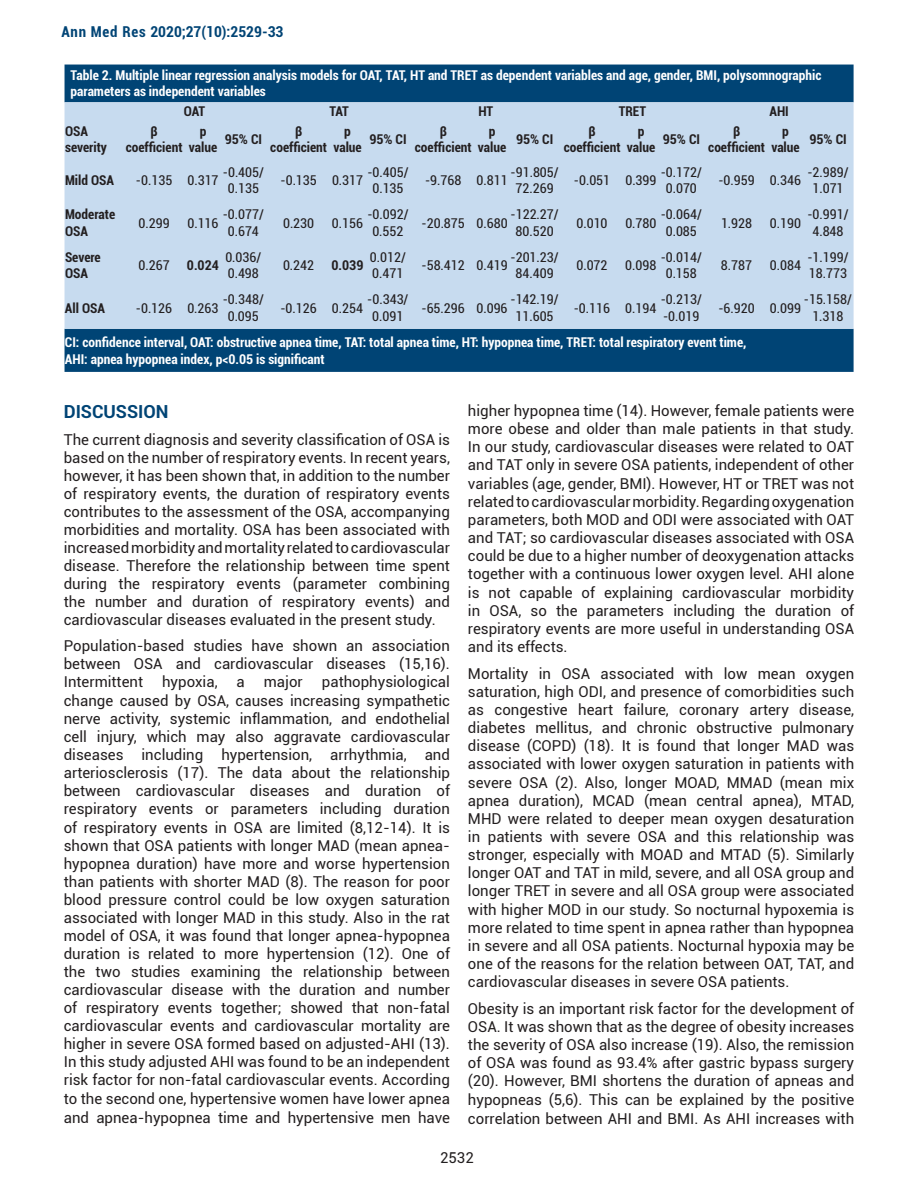
<style>
.page{position:relative;width:918px;height:1188px;background:#fff}
.page>*{position:absolute;margin:0;border:0;box-sizing:border-box;transform-origin:0 0}
.t1{font:700 18px "Roboto";color:#004475}
.t2{font:15px/18.1px "Roboto";color:#231f20;text-align:justify}
.t3{font:700 condensed 15px "Roboto";color:#004475}
.t4{font:condensed 13.5px/16.2px "Roboto";color:#231f20;text-align:center}
.t5{font:700 condensed 13.5px/16.2px "Roboto";color:#fff}
.t6{font:700 condensed 13.5px/16.2px "Roboto";color:#231f20;text-align:center}
</style>
<div class="page">
<div style="left:65px;top:65px;width:789px;height:307px;background:#004475"></div>
<div style="left:65px;top:102px;width:789px;height:227px;background:#c7dbef"></div>
<p class="t3" style="left:61px;top:21px;width:224px">Ann Med Res 2020;27(10):2529-33</p>
<p class="t5" style="left:71px;top:67px;width:753px">Table 2. Multiple linear regression analysis models for OAT, TAT, HT and TRET as dependent variables and age, gender, BMI, polysomnographic parameters as independent variables</p>
<p class="t6" style="left:184px;top:103px;width:23px">OAT</p>
<p class="t6" style="left:329px;top:103px;width:21px">TAT</p>
<p class="t6" style="left:478px;top:103px;width:16px">HT</p>
<p class="t6" style="left:619px;top:103px;width:29px">TRET</p>
<p class="t6" style="left:770px;top:103px;width:21px">AHI</p>
<p class="t6" style="left:65px;top:123px;width:43px;text-align:left">OSA severity</p>
<p class="t6" style="left:126px;top:123px;width:58px">β coefficient</p>
<p class="t6" style="left:189px;top:123px;width:30px">p value</p>
<p class="t6" style="left:225px;top:131px;width:39px">95% CI</p>
<p class="t6" style="left:270px;top:123px;width:58px">β coefficient</p>
<p class="t6" style="left:333px;top:123px;width:30px">p value</p>
<p class="t6" style="left:369px;top:131px;width:39px">95% CI</p>
<p class="t6" style="left:415px;top:123px;width:58px">β coefficient</p>
<p class="t6" style="left:478px;top:123px;width:30px">p value</p>
<p class="t6" style="left:516px;top:131px;width:39px">95% CI</p>
<p class="t6" style="left:564px;top:123px;width:58px">β coefficient</p>
<p class="t6" style="left:627px;top:123px;width:30px">p value</p>
<p class="t6" style="left:663px;top:131px;width:39px">95% CI</p>
<p class="t6" style="left:708px;top:123px;width:58px">β coefficient</p>
<p class="t6" style="left:771px;top:123px;width:30px">p value</p>
<p class="t6" style="left:809px;top:131px;width:39px">95% CI</p>
<p class="t6" style="left:65px;top:172px;width:51px">Mild OSA</p>
<p class="t4" style="left:136px;top:172px;width:84px">-0.135 0.317</p>
<p class="t4" style="left:223px;top:164px;width:43px">-0.405/<br>0.135</p>
<p class="t4" style="left:281px;top:172px;width:84px">-0.135 0.317</p>
<p class="t4" style="left:367px;top:164px;width:43px">-0.405/<br>0.135</p>
<p class="t4" style="left:425px;top:172px;width:84px">-9.768 0.811</p>
<p class="t4" style="left:511px;top:164px;width:50px">-91.805/<br>72.269</p>
<p class="t4" style="left:574px;top:172px;width:84px">-0.051 0.399</p>
<p class="t4" style="left:661px;top:164px;width:43px">-0.172/<br>0.070</p>
<p class="t4" style="left:718px;top:172px;width:84px">-0.959 0.346</p>
<p class="t4" style="left:807px;top:164px;width:43px">-2.989/<br>1.071</p>
<p class="t6" style="left:65px;top:206px;width:52px;text-align:left">Moderate<br>OSA</p>
<p class="t4" style="left:139px;top:214px;width:33px">0.299</p>
<p class="t4" style="left:187px;top:214px;width:33px">0.116</p>
<p class="t4" style="left:223px;top:206px;width:43px">-0.077/<br>0.674</p>
<p class="t4" style="left:283px;top:214px;width:33px">0.230</p>
<p class="t4" style="left:332px;top:214px;width:33px">0.156</p>
<p class="t4" style="left:367px;top:206px;width:43px">-0.092/<br>0.552</p>
<p class="t4" style="left:422px;top:214px;width:88px">-20.875 0.680</p>
<p class="t4" style="left:511px;top:206px;width:50px">-122.27/<br>80.520</p>
<p class="t4" style="left:576px;top:214px;width:33px">0.010</p>
<p class="t4" style="left:625px;top:214px;width:33px">0.780</p>
<p class="t4" style="left:661px;top:206px;width:43px">-0.064/<br>0.085</p>
<p class="t4" style="left:721px;top:214px;width:33px">1.928</p>
<p class="t4" style="left:770px;top:214px;width:33px">0.190</p>
<p class="t4" style="left:807px;top:206px;width:43px">-0.991/<br>4.848</p>
<p class="t6" style="left:65px;top:249px;width:37px;text-align:left">Severe<br>OSA</p>
<p class="t4" style="left:138px;top:257px;width:33px">0.267</p>
<p class="t6" style="left:187px;top:257px;width:33px">0.024</p>
<p class="t4" style="left:225px;top:249px;width:37px;text-align:left">0.036/<br>0.498</p>
<p class="t4" style="left:283px;top:257px;width:33px">0.242</p>
<p class="t6" style="left:332px;top:257px;width:33px">0.039</p>
<p class="t4" style="left:370px;top:249px;width:37px;text-align:left">0.012/<br>0.471</p>
<p class="t4" style="left:422px;top:257px;width:88px">-58.412 0.419</p>
<p class="t4" style="left:511px;top:249px;width:50px">-201.23/<br>84.409</p>
<p class="t4" style="left:576px;top:257px;width:33px">0.072</p>
<p class="t4" style="left:625px;top:257px;width:33px">0.098</p>
<p class="t4" style="left:661px;top:249px;width:43px">-0.014/<br>0.158</p>
<p class="t4" style="left:721px;top:257px;width:33px">8.787</p>
<p class="t4" style="left:770px;top:257px;width:33px">0.084</p>
<p class="t4" style="left:807px;top:249px;width:43px;text-align:left">-1.199/<br>18.773</p>
<p class="t6" style="left:65px;top:299px;width:42px">All OSA</p>
<p class="t4" style="left:136px;top:299px;width:84px">-0.126 0.263</p>
<p class="t4" style="left:223px;top:291px;width:43px">-0.348/<br>0.095</p>
<p class="t4" style="left:280px;top:299px;width:84px">-0.126 0.254</p>
<p class="t4" style="left:367px;top:291px;width:43px">-0.343/<br>0.091</p>
<p class="t4" style="left:422px;top:299px;width:88px">-65.296 0.096</p>
<p class="t4" style="left:511px;top:291px;width:50px">-142.19/<br>11.605</p>
<p class="t4" style="left:574px;top:299px;width:84px">-0.116 0.194</p>
<p class="t4" style="left:661px;top:291px;width:43px;text-align:left">-0.213/ -0.019</p>
<p class="t4" style="left:718px;top:299px;width:84px">-6.920 0.099</p>
<p class="t4" style="left:804px;top:291px;width:50px">-15.158/<br>1.318</p>
<p class="t5" style="left:65px;top:334px;width:683px">CI: confidence interval, OAT: obstructive apnea time, TAT: total apnea time, HT: hypopnea time, TRET: total respiratory event time,<br>AHI: apnea hypopnea index, p&lt;0.05 is significant</p>
<p class="t1" style="left:64px;top:399px;width:106px">DISCUSSION</p>
<p class="t2" style="left:64px;top:430px;width:388px">The current diagnosis and severity classification of OSA is based on the number of respiratory events. In recent years, however, it has been shown that, in addition to the number of respiratory events, the duration of respiratory events contributes to the assessment of the OSA, accompanying morbidities and mortality. OSA has been associated with increased morbidity and mortality related to cardiovascular disease. Therefore the relationship between time spent during the respiratory events (parameter combining the number and duration of respiratory events) and cardiovascular diseases evaluated in the present study.</p>
<p class="t2" style="left:64px;top:636px;width:388px">Population-based studies have shown an association between OSA and cardiovascular diseases (15,16).<br>Intermittent</p>
<p class="t2" style="left:64px;top:672px;width:388px;text-indent:258px">pathophysiological change caused by OSA, causes increasing sympathetic nerve activity, systemic inflammation, and endothelial cell injury, which may also aggravate cardiovascular diseases including hypertension, arrhythmia, and arteriosclerosis (17). The data about the relationship between cardiovascular diseases and duration of respiratory events or parameters including duration of respiratory events in OSA are limited (8,12-14). It is shown that OSA patients with longer MAD (mean apnea&shy;hypopnea duration) have more and worse hypertension than patients with shorter MAD (8). The reason for poor blood pressure control could be low oxygen saturation associated with longer MAD in this study. Also in the rat model of OSA, it was found that longer apnea-hypopnea duration is related to more hypertension (12). One of the two studies examining the relationship between cardiovascular disease with the duration and number of respiratory events together; showed that non-fatal cardiovascular events and cardiovascular mortality are higher in severe OSA formed based on adjusted-AHI (13).<br>In this study adjusted AHI was found to be an independent risk factor for non-fatal cardiovascular events. According to the second one, hypertensive women have lower apnea and apnea-hypopnea time and hypertensive men have</p>
<p class="t2" style="left:162px;top:672px;width:57px">hypoxia,</p>
<p class="t2" style="left:237px;top:672px;width:10px">a</p>
<p class="t2" style="left:264px;top:672px;width:41px">major</p>
<p class="t2" style="left:468px;top:401px;width:388px">higher hypopnea time (14). However, female patients were more obese and older than male patients in that study.<br>In our study, cardiovascular diseases were related to OAT and TAT only in severe OSA patients, independent of other variables (age, gender, BMI). However, HT or TRET was not related to cardiovascular morbidity. Regarding oxygenation parameters, both MOD and ODI were associated with OAT and TAT; so cardiovascular diseases associated with OSA could be due to a higher number of deoxygenation attacks together with a continuous lower oxygen level. AHI alone is not capable of explaining cardiovascular morbidity in OSA, so the parameters including the duration of respiratory events are more useful in understanding OSA and its effects.</p>
<p class="t2" style="left:468px;top:664px;width:388px">Mortality in OSA associated with low mean oxygen saturation, high ODI, and presence of comorbidities such as congestive heart failure, coronary artery disease, diabetes mellitus, and chronic obstructive pulmonary disease (COPD) (18). It is found that longer MAD was associated with lower oxygen saturation in patients with severe OSA (2). Also, longer MOAD, MMAD (mean mix apnea duration), MCAD (mean central apnea), MTAD, MHD were related to deeper mean oxygen desaturation in patients with severe OSA and this relationship was stronger, especially with MOAD and MTAD (5). Similarly longer OAT and TAT in mild, severe, and all OSA group and longer TRET in severe and all OSA group were associated with higher MOD in our study. So nocturnal hypoxemia is more related to time spent in apnea rather than hypopnea in severe and all OSA patients. Nocturnal hypoxia may be one of the reasons for the relation between OAT, TAT, and cardiovascular diseases in severe OSA patients.</p>
<p class="t2" style="left:468px;top:999px;width:388px">Obesity is an important risk factor for the development of OSA. It was shown that as the degree of obesity increases the severity of OSA also increase (19). Also, the remission of OSA was found as 93.4% after gastric bypass surgery (20). However, BMI shortens the duration of apneas and hypopneas (5,6). This can be explained by the positive correlation between AHI and BMI. As AHI increases with</p>
<p class="t2" style="left:440px;top:1148px;width:35px">2532</p>
</div>
